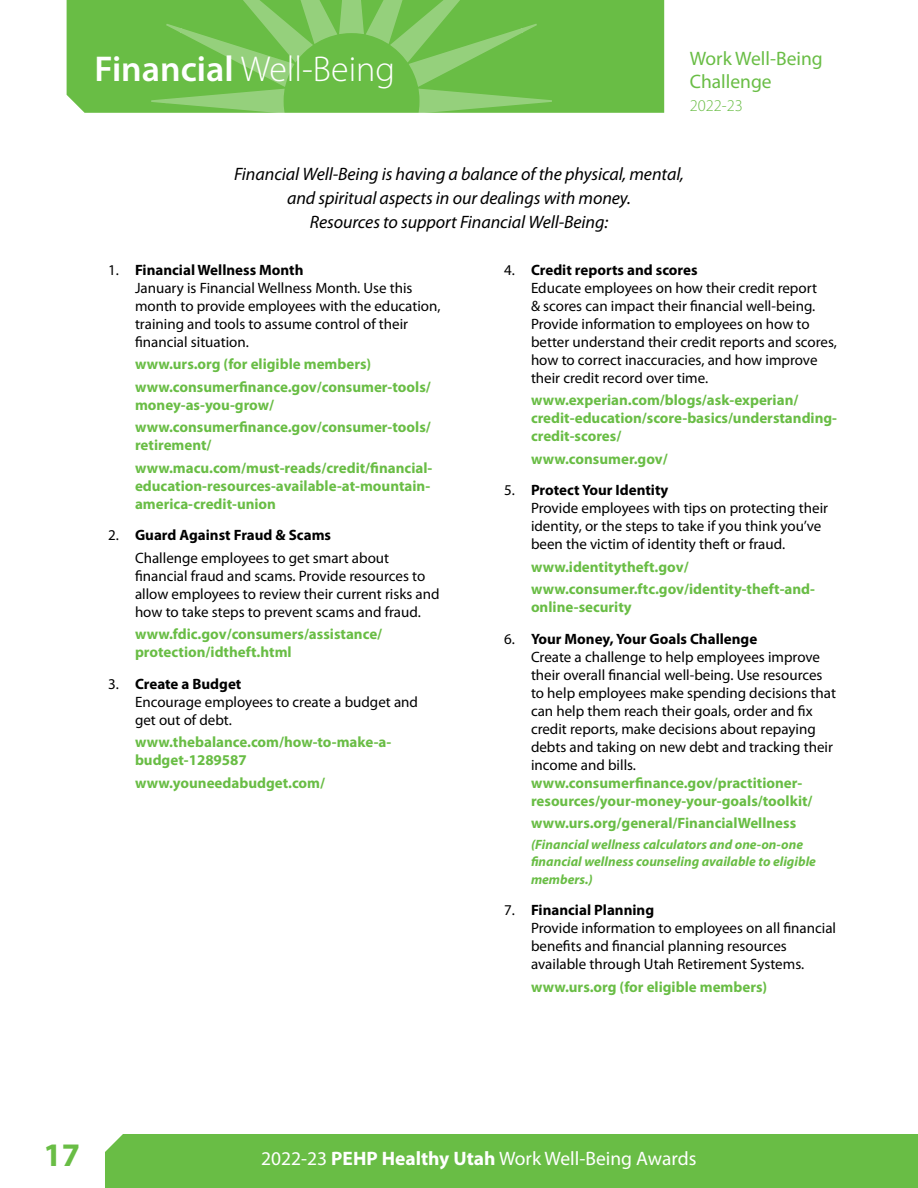
<style>
.page{position:relative;width:918px;height:1188px;background:#fff}
.page>*{position:absolute;margin:0;border:0;box-sizing:border-box;transform-origin:0 0}
.t1{font:300 36px "Myriad Pro";color:#fff}
.t2{font:700 33px "Myriad Pro";color:#69bd45}
.t3{font:19.5px "Myriad Pro";color:#fff}
.t4{font:19.5px/23.4px "Myriad Pro";color:#69bd45}
.t5{font:italic 18px/24px "Myriad Pro";letter-spacing:-.005em;color:#000;text-align:center}
.t6{font:300 16.5px "Myriad Pro";color:#69bd45}
.t7{font:15px/18px "Myriad Pro";color:#000}
.t8{font:700 15px/18px "Myriad Pro";color:#69bd45}
.t9{font:italic 700 13.5px/16.2px "Myriad Pro";color:#69bd45}
.s1{font-weight:600}
.s2{font-weight:700}
</style>
<div class="page">
<div style="left:67px;top:0;width:597px;height:113px;background:#69bd45"></div>
<svg style="left:151px;top:0;width:401px;height:113px;background:#75c254"></svg>
<div style="left:105px;top:1134px;width:813px;height:54px;background:#69bd45"></div>
<h1 class="t1" style="left:94px;top:47px;width:302px"><span class="s1">Financial</span> Well-Being</h1>
<h3 class="t4" style="left:690px;top:46px;width:135px">Work Well-Being<br>Challenge</h3>
<p class="t6" style="left:690px;top:95px;width:55px">2022-23</p>
<p class="t5" style="left:234px;top:162px;width:451px">Financial Well-Being is having a balance of the physical, mental, and spiritual aspects in our dealings with money.<br>Resources to support Financial Well-Being:</p>
<p class="t7" style="left:135px;top:261px;width:307px;text-indent:-27px">1. <span class="s2">Financial Wellness Month<br></span>January is Financial Wellness Month. Use this month to provide employees with the education, training and tools to assume control of their financial situation.</p>
<p class="t8" style="left:135px;top:353px;width:297px;line-height:22.5px">www.urs.org (for eligible members) www.consumerfinance.gov/consumer-tools/</p>
<p class="t8" style="left:135px;top:393px;width:297px;line-height:22.5px">money-as-you-grow/ www.consumerfinance.gov/consumer-tools/</p>
<p class="t8" style="left:135px;top:434px;width:299px;line-height:22.5px">retirement/ www.macu.com/must-reads/credit/financial-</p>
<p class="t8" style="left:135px;top:476px;width:297px">education-resources-available-at-mountain&shy;america-credit-union</p>
<p class="t7" style="left:135px;top:524px;width:256px;line-height:22.5px;text-indent:-27px">2. <span class="s2">Guard Against Fraud &amp; Scams<br></span>Challenge employees to get smart about</p>
<p class="t7" style="left:135px;top:567px;width:306px">financial fraud and scams. Provide resources to allow employees to review their current risks and how to take steps to prevent scams and fraud.</p>
<p class="t8" style="left:135px;top:625px;width:249px">www.fdic.gov/consumers/assistance/ protection/idtheft.html</p>
<p class="t7" style="left:135px;top:675px;width:285px;text-indent:-27px">3. <span class="s2">Create a Budget<br></span>Encourage employees to create a budget and get out of debt.</p>
<p class="t8" style="left:135px;top:733px;width:258px">www.thebalance.com/how-to-make-a&shy;budget-1289587</p>
<p class="t8" style="left:135px;top:773px;width:192px">www.youneedabudget.com/</p>
<p class="t7" style="left:531px;top:261px;width:308px;text-indent:-27px">4. <span class="s2">Credit reports and scores<br></span>Educate employees on how their credit report<br>&amp; scores can impact their financial well-being.<br>Provide information to employees on how to better understand their credit reports and scores, how to correct inaccuracies, and how improve their credit record over time.</p>
<p class="t8" style="left:531px;top:391px;width:308px">www.experian.com/blogs/ask-experian/ credit-education/score-basics/understanding&shy;credit-scores/</p>
<p class="t8" style="left:531px;top:449px;width:138px">www.consumer.gov/</p>
<p class="t7" style="left:531px;top:481px;width:299px;text-indent:-27px">5. <span class="s2">Protect Your Identity<br></span>Provide employees with tips on protecting their identity, or the steps to take if you think you’ve been the victim of identity theft or fraud.</p>
<p class="t8" style="left:531px;top:555px;width:285px;line-height:22.5px">www.identitytheft.gov/ www.consumer.ftc.gov/identity-theft-and-</p>
<p class="t8" style="left:531px;top:598px;width:102px">online-security</p>
<p class="t7" style="left:531px;top:630px;width:307px;text-indent:-27px">6. <span class="s2">Your Money, Your Goals Challenge<br></span>Create a challenge to help employees improve their overall financial well-being. Use resources to help employees make spending decisions that can help them reach their goals, order and fix credit reports, make decisions about repaying debts and taking on new debt and tracking their income and bills.</p>
<p class="t8" style="left:531px;top:773px;width:283px">www.consumerfinance.gov/practitioner&shy;resources/your-money-your-goals/toolkit/</p>
<p class="t8" style="left:531px;top:814px;width:267px">www.urs.org/general/FinancialWellness</p>
<p class="t9" style="left:531px;top:836px;width:287px">(Financial wellness calculators and one-on-one financial wellness counseling available to eligible</p>
<p class="t9" style="left:531px;top:871px;width:63px">members.)</p>
<p class="t7" style="left:531px;top:901px;width:307px;text-indent:-27px">7. <span class="s2">Financial Planning<br></span>Provide information to employees on all financial benefits and financial planning resources available through Utah Retirement Systems.</p>
<p class="t8" style="left:531px;top:977px;width:238px">www.urs.org (for eligible members)</p>
<h2 class="t2" style="left:43px;top:1134px;width:38px">17</h2>
<h3 class="t3" style="left:261px;top:1147px;width:437px">2022-23 <span class="s2">PEHP Healthy Utah</span> Work Well-Being Awards</h3>
</div>
